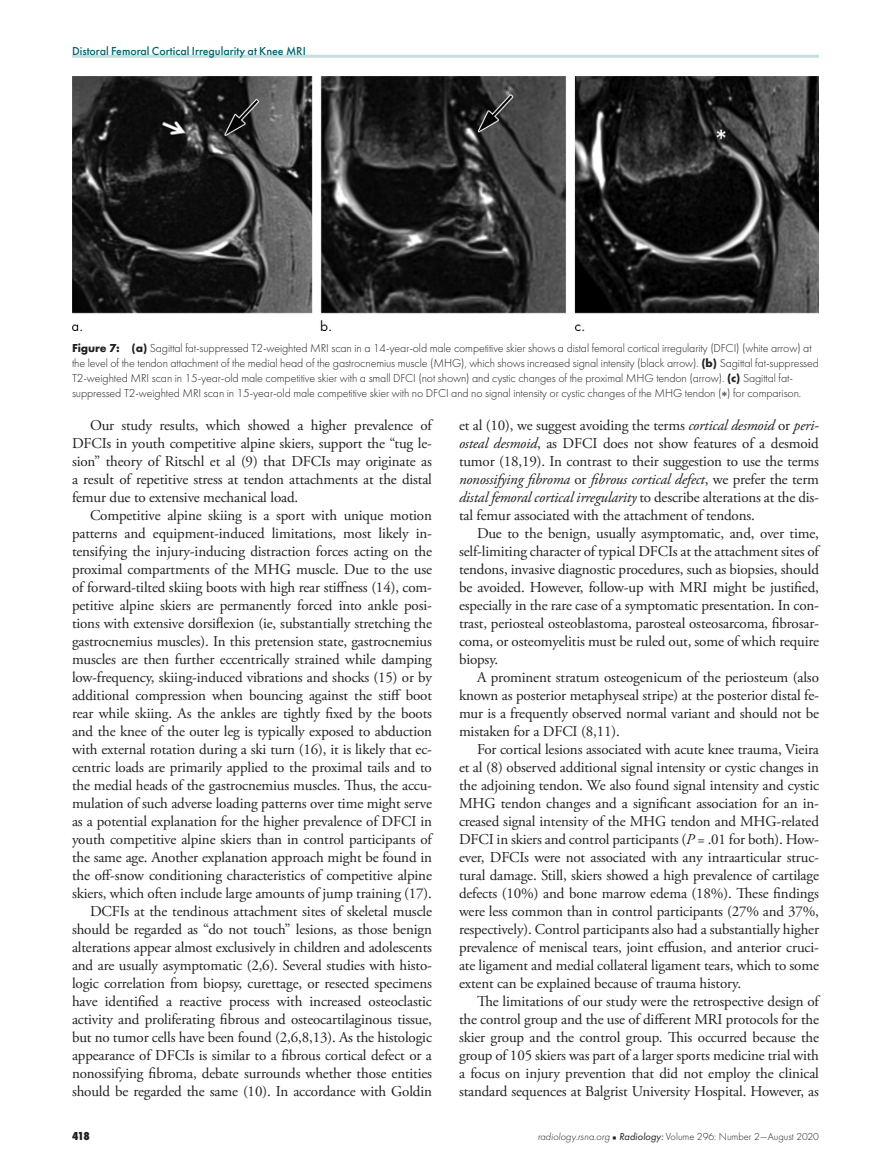
<style>
.page{position:relative;width:891px;height:1175px;background:#fff}
.page>*{position:absolute;margin:0;border:0;box-sizing:border-box;transform-origin:0 0}
.t1{font:15px/18px "Adobe Garamond Pro";letter-spacing:-.01em;color:#231f20;text-align:justify}
.t2{font:300 12px/15px "Futura PT";letter-spacing:-.01em;color:#231f20}
.t3{font:500 12px "Futura PT";color:#00636d}
.t4{font:800 12px "Futura PT Cond";color:#231f20}
.t5{font:300 10.5px "Futura PT";color:#231f20}
.s1{font-weight:700}
.s2{font-family:"Times New Roman";font-weight:400}
.s3{font-style:italic}
.s4{font-family:"Universal Newswith Comm Pi";font-weight:400;font-size:6px}
.s5{font-weight:400;font-style:italic}
</style>
<div class="page">
<hr style="left:72px;top:55px;width:747px;height:3px;background:#c6dee1">
<img style="left:72px;top:77px;width:747px;height:254px">
<p class="t3" style="left:72px;top:44px;width:235px">Distoral Femoral Cortical Irregularity at Knee MRI</p>
<p class="t2" style="left:72px;top:340px;width:749px"><span class="s1">Figure 7: (a)</span> Sagittal fat-suppressed T2-weighted MRI scan in a 14-year-old male competitive skier shows a distal femoral cortical irregularity (DFCI) (white arrow) at the level of the tendon attachment of the medial head of the gastrocnemius muscle (MHG), which shows increased signal intensity (black arrow). <span class="s1">(b)</span> Sagittal fat-suppressed T2-weighted MRI scan in 15-year-old male competitive skier with a small DFCI (not shown) and cystic changes of the proximal MHG tendon (arrow). <span class="s1">(c)</span> Sagittal fat&shy;suppressed T2-weighted MRI scan in 15-year-old male competitive skier with no DFCI and no signal intensity or cystic changes of the MHG tendon (<span class="s2">*</span>) for comparison.</p>
<p class="t1" style="left:72px;top:416px;width:362px;text-indent:18px">Our study results, which showed a higher prevalence of DFCIs in youth competitive alpine skiers, support the “tug le&shy;sion” theory of Ritschl et al (9) that DFCIs may originate as a result of repetitive stress at tendon attachments at the distal femur due to extensive mechanical load.</p>
<p class="t1" style="left:72px;top:506px;width:362px;text-align:right">Competitive alpine skiing is a sport with unique motion patterns and equipment-induced limitations, most likely in&shy;tensifying the injury-inducing distraction forces acting on the proximal compartments of the MHG muscle. Due to the use of forward-tilted skiing boots with high rear stiffness (14), com&shy;petitive alpine skiers are permanently forced into ankle posi&shy;tions with extensive dorsiflexion (ie, substantially stretching the gastrocnemius muscles). In this pretension state, gastrocnemius muscles are then further eccentrically strained while damping low-frequency, skiing-induced vibrations and shocks (15) or by additional compression when bouncing against the stiff boot rear while skiing. As the ankles are tightly fixed by the boots and the knee of the outer leg is typically exposed to abduction with external rotation during a ski turn (16), it is likely that ec&shy;centric loads are primarily applied to the proximal tails and to the medial heads of the gastrocnemius muscles. Thus, the accu&shy;mulation of such adverse loading patterns over time might serve as a potential explanation for the higher prevalence of DFCI in youth competitive alpine skiers than in control participants of the same age. Another explanation approach might be found in the off-snow conditioning characteristics of competitive alpine skiers, which often include large amounts of jump training (17).<br>DCFIs at the tendinous attachment sites of skeletal muscle should be regarded as “do not touch” lesions, as those benign alterations appear almost exclusively in children and adolescents and are usually asymptomatic (2,6). Several studies with histo&shy;logic correlation from biopsy, curettage, or resected specimens have identified a reactive process with increased osteoclastic activity and proliferating fibrous and osteocartilaginous tissue, but no tumor cells have been found (2,6,8,13). As the histologic appearance of DFCIs is similar to a fibrous cortical defect or a nonossifying fibroma, debate surrounds whether those entities should be regarded the same (10). In accordance with Goldin</p>
<p class="t1" style="left:459px;top:416px;width:362px">et al (10), we suggest avoiding the terms <span class="s3">cortical desmoid</span> or <span class="s3">peri&shy;osteal desmoid</span>, as DFCI does not show features of a desmoid tumor (18,19). In contrast to their suggestion to use the terms <span class="s3">nonossifying fibroma</span> or <span class="s3">fibrous cortical defect</span>, we prefer the term <span class="s3">distal femoral cortical irregularity</span> to describe alterations at the dis&shy;tal femur associated with the attachment of tendons.</p>
<p class="t1" style="left:459px;top:524px;width:362px;text-indent:18px">Due to the benign, usually asymptomatic, and, over time, self-limiting character of typical DFCIs at the attachment sites of tendons, invasive diagnostic procedures, such as biopsies, should be avoided. However, follow-up with MRI might be justified, especially in the rare case of a symptomatic presentation. In con&shy;trast, periosteal osteoblastoma, parosteal osteosarcoma, fibrosar&shy;coma, or osteomyelitis must be ruled out, some of which require biopsy.</p>
<p class="t1" style="left:459px;top:668px;width:362px;text-indent:18px">A prominent stratum osteogenicum of the periosteum (also known as posterior metaphyseal stripe) at the posterior distal fe&shy;mur is a frequently observed normal variant and should not be mistaken for a DFCI (8,11).</p>
<p class="t1" style="left:459px;top:740px;width:362px;text-indent:18px">For cortical lesions associated with acute knee trauma, Vieira et al (8) observed additional signal intensity or cystic changes in the adjoining tendon. We also found signal intensity and cystic MHG tendon changes and a significant association for an in&shy;creased signal intensity of the MHG tendon and MHG-related DFCI in skiers and control participants (<span class="s3">P</span> = .01 for both). How&shy;ever, DFCIs were not associated with any intraarticular struc&shy;tural damage. Still, skiers showed a high prevalence of cartilage defects (10%) and bone marrow edema (18%). These findings were less common than in control participants (27% and 37%, respectively). Control participants also had a substantially higher prevalence of meniscal tears, joint effusion, and anterior cruci&shy;ate ligament and medial collateral ligament tears, which to some extent can be explained because of trauma history.</p>
<p class="t1" style="left:459px;top:992px;width:362px;text-indent:18px">The limitations of our study were the retrospective design of the control group and the use of different MRI protocols for the skier group and the control group. This occurred because the group of 105 skiers was part of a larger sports medicine trial with a focus on injury prevention that did not employ the clinical standard sequences at Balgrist University Hospital. However, as</p>
<p class="t4" style="left:72px;top:1129px;width:19px">418</p>
<p class="t5" style="left:538px;top:1131px;width:283px"><span class="s3">radiology.rsna.org</span> <span class="s4">n</span> <span class="s5">Radiology:</span> Volume 296: Number 2—August 2020</p>
</div>
